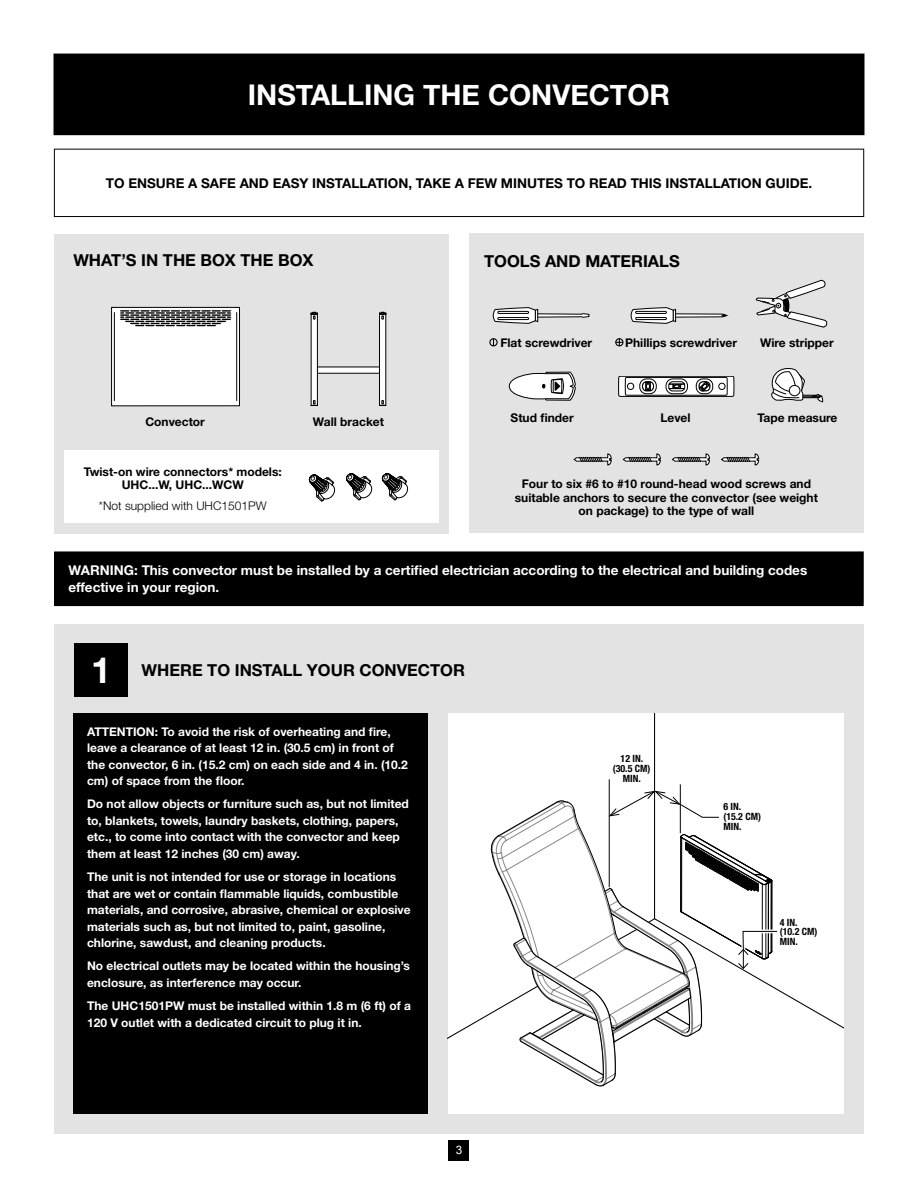
<style>
.page{position:relative;width:918px;height:1188px;background:#fff}
.page>*{position:absolute;margin:0;border:0;box-sizing:border-box;transform-origin:0 0}
.t1{font:700 28.5px "Helvetica Neue";color:#fff}
.t2{font:700 16.5px "Helvetica Neue LT Std";color:#000}
.t3{font:700 13.5px/16.5px "Helvetica Neue LT Std";color:#fff}
.t4{font:700 13.5px "Helvetica Neue LT Std";color:#000}
.t5{font:700 12px/16.5px "Helvetica Neue LT Std";color:#fff}
.t6{font:700 12px/13.5px "Helvetica Neue LT Std";color:#000;text-align:center}
.t7{font:300 12px "Helvetica Neue LT Std";color:#000}
.t8{font:11.7px "Arial";color:#fff}
.t9{font:700 condensed 9.9px/9.9px "Helvetica Neue";color:#000}
.s1{font-family:"Helvetica Neue";font-size:36px;color:#fff}
</style>
<div class="page">
<div style="left:54px;top:624px;width:810px;height:510px;background:#e3e3e3"></div>
<div style="left:448px;top:714px;width:396px;height:400px;background:#fff"></div>
<hr style="left:654px;top:714px;width:1px;height:205px;background:#000">
<div style="left:54px;top:234px;width:395px;height:299px;background:#e3e3e3"></div>
<svg style="left:111px;top:307px;width:129px;height:100px;background:#dadada"></svg>
<div style="left:311px;top:313px;width:6px;height:93px;background:#fff"></div>
<div style="left:380px;top:313px;width:6px;height:93px;background:#fff"></div>
<div style="left:313px;top:367px;width:71px;height:6px;background:#fff"></div>
<hr style="left:317px;top:373px;width:63px;height:1px;background:#000">
<hr style="left:317px;top:367px;width:63px;height:1px;background:#000">
<hr style="left:311px;top:314px;width:1px;height:91px;background:#000">
<hr style="left:317px;top:314px;width:1px;height:91px;background:#000">
<svg style="left:311px;top:312px;width:7px;height:7px"></svg>
<svg style="left:311px;top:400px;width:7px;height:6px"></svg>
<hr style="left:379px;top:314px;width:1px;height:91px;background:#000">
<hr style="left:386px;top:314px;width:1px;height:91px;background:#000">
<svg style="left:379px;top:312px;width:8px;height:7px"></svg>
<svg style="left:379px;top:400px;width:8px;height:6px"></svg>
<div style="left:469px;top:234px;width:395px;height:299px;background:#e3e3e3"></div>
<svg style="left:493px;top:308px;width:96px;height:16px"></svg>
<div style="left:498px;top:311px;width:31px;height:3px;border:1px solid #000"></div>
<div style="left:498px;top:317px;width:31px;height:3px;border:1px solid #000"></div>
<svg style="left:631px;top:308px;width:97px;height:16px"></svg>
<svg style="left:573px;top:453px;width:39px;height:13px"></svg>
<svg style="left:622px;top:453px;width:39px;height:13px"></svg>
<svg style="left:671px;top:453px;width:39px;height:13px"></svg>
<svg style="left:721px;top:453px;width:38px;height:13px"></svg>
<svg style="left:618px;top:376px;width:116px;height:21px;background:#9e9e9e"></svg>
<div style="left:666px;top:379px;width:22px;height:15px;border:1px solid #000;border-radius:7px"></div>
<div style="left:719px;top:383px;width:6px;height:7px;border:1px solid #000;border-radius:50%"></div>
<div style="left:627px;top:383px;width:7px;height:7px;border:1px solid #000;border-radius:50%"></div>
<svg style="left:509px;top:372px;width:67px;height:29px"></svg>
<svg style="left:771px;top:368px;width:52px;height:34px"></svg>
<svg style="left:756px;top:280px;width:71px;height:47px"></svg>
<div style="left:64px;top:450px;width:375px;height:73px;background:#fff"></div>
<svg style="left:346px;top:473px;width:26px;height:27px"></svg>
<svg style="left:382px;top:473px;width:26px;height:27px"></svg>
<svg style="left:309px;top:474px;width:26px;height:27px"></svg>
<div style="left:449px;top:1140px;width:20px;height:20px;background:#000"></div>
<div style="left:54px;top:54px;width:810px;height:81px;background:#000"></div>
<div style="left:54px;top:149px;width:810px;height:68px;border:1px solid #000"></div>
<div style="left:615px;top:338px;width:9px;height:8px;border:1px solid #000;border-radius:50%"></div>
<svg style="left:616px;top:339px;width:7px;height:7px"></svg>
<div style="left:489px;top:338px;width:9px;height:8px;border:1px solid #000;border-radius:50%"></div>
<div style="left:55px;top:552px;width:808px;height:53px;background:#000"></div>
<hr style="left:54px;top:551px;width:810px;height:2px;background:#000">
<hr style="left:54px;top:553px;width:2px;height:52px;background:#000">
<hr style="left:862px;top:553px;width:2px;height:52px;background:#000">
<hr style="left:54px;top:605px;width:810px;height:1px;background:#000">
<div style="left:74px;top:643px;width:54px;height:54px;background:#000"></div>
<hr style="left:609px;top:779px;width:1px;height:108px;background:#000">
<hr style="left:680px;top:784px;width:1px;height:49px;background:#000">
<svg style="left:448px;top:791px;width:396px;height:296px"></svg>
<div style="left:74px;top:714px;width:354px;height:400px;background:#000"></div>
<h1 class="t1" style="left:248px;top:72px;width:424px">INSTALLING THE CONVECTOR</h1>
<p class="t4" style="left:106px;top:174px;width:708px">TO ENSURE A SAFE AND EASY INSTALLATION, TAKE A FEW MINUTES TO READ THIS INSTALLATION GUIDE.</p>
<h2 class="t2" style="left:73px;top:250px;width:242px">WHAT’S IN THE BOX THE BOX</h2>
<h2 class="t2" style="left:484px;top:251px;width:197px">TOOLS AND MATERIALS</h2>
<p class="t6" style="left:500px;top:335px;width:93px">Flat screwdriver</p>
<p class="t6" style="left:625px;top:335px;width:113px">Phillips screwdriver</p>
<p class="t6" style="left:760px;top:335px;width:75px">Wire stripper</p>
<p class="t6" style="left:145px;top:415px;width:61px">Convector</p>
<p class="t6" style="left:511px;top:410px;width:65px">Stud finder</p>
<p class="t6" style="left:757px;top:410px;width:81px">Tape measure</p>
<p class="t6" style="left:660px;top:410px;width:32px">Level</p>
<p class="t6" style="left:313px;top:415px;width:73px">Wall bracket</p>
<p class="t6" style="left:84px;top:465px;width:200px">Twist-on wire connectors* models:<br>UHC...W, UHC...WCW</p>
<p class="t7" style="left:99px;top:498px;width:169px">*Not supplied with UHC1501PW</p>
<p class="t6" style="left:515px;top:477px;width:305px">Four to six #6 to #10 round-head wood screws and suitable anchors to secure the convector (see weight on package) to the type of wall</p>
<p class="t3" style="left:68px;top:562px;width:740px">WARNING: This convector must be installed by a certified electrician according to the electrical and building codes effective in your region.</p>
<h2 class="t2" style="left:91px;top:660px;width:375px"><span class="s1">1</span> WHERE TO INSTALL YOUR CONVECTOR</h2>
<p class="t5" style="left:87px;top:723px;width:322px">ATTENTION: To avoid the risk of overheating and fire, leave a clearance of at least 12 in. (30.5 cm) in front of the convector, 6 in. (15.2 cm) on each side and 4 in. (10.2 cm) of space from the floor.</p>
<p class="t5" style="left:87px;top:796px;width:323px">Do not allow objects or furniture such as, but not limited to, blankets, towels, laundry baskets, clothing, papers, etc., to come into contact with the convector and keep them at least 12 inches (30 cm) away.</p>
<p class="t5" style="left:87px;top:868px;width:325px">The unit is not intended for use or storage in locations that are wet or contain flammable liquids, combustible materials, and corrosive, abrasive, chemical or explosive materials such as, but not limited to, paint, gasoline, chlorine, sawdust, and cleaning products.</p>
<p class="t5" style="left:87px;top:958px;width:324px">No electrical outlets may be located within the housing’s enclosure, as interference may occur.</p>
<p class="t5" style="left:87px;top:997px;width:325px">The UHC1501PW must be installed within 1.8 m (6 ft) of a<br>120 V outlet with a dedicated circuit to plug it in.</p>
<p class="t8" style="left:456px;top:1143px;width:8px">3</p>
<p class="t9" style="left:613px;top:753px;width:39px;text-align:center">12 IN. (30.5 CM)<br>MIN.</p>
<p class="t9" style="left:723px;top:801px;width:39px">6 IN. (15.2 CM)<br>MIN.</p>
<p class="t9" style="left:780px;top:916px;width:39px">4 IN. (10.2 CM)<br>MIN.</p>
</div>
